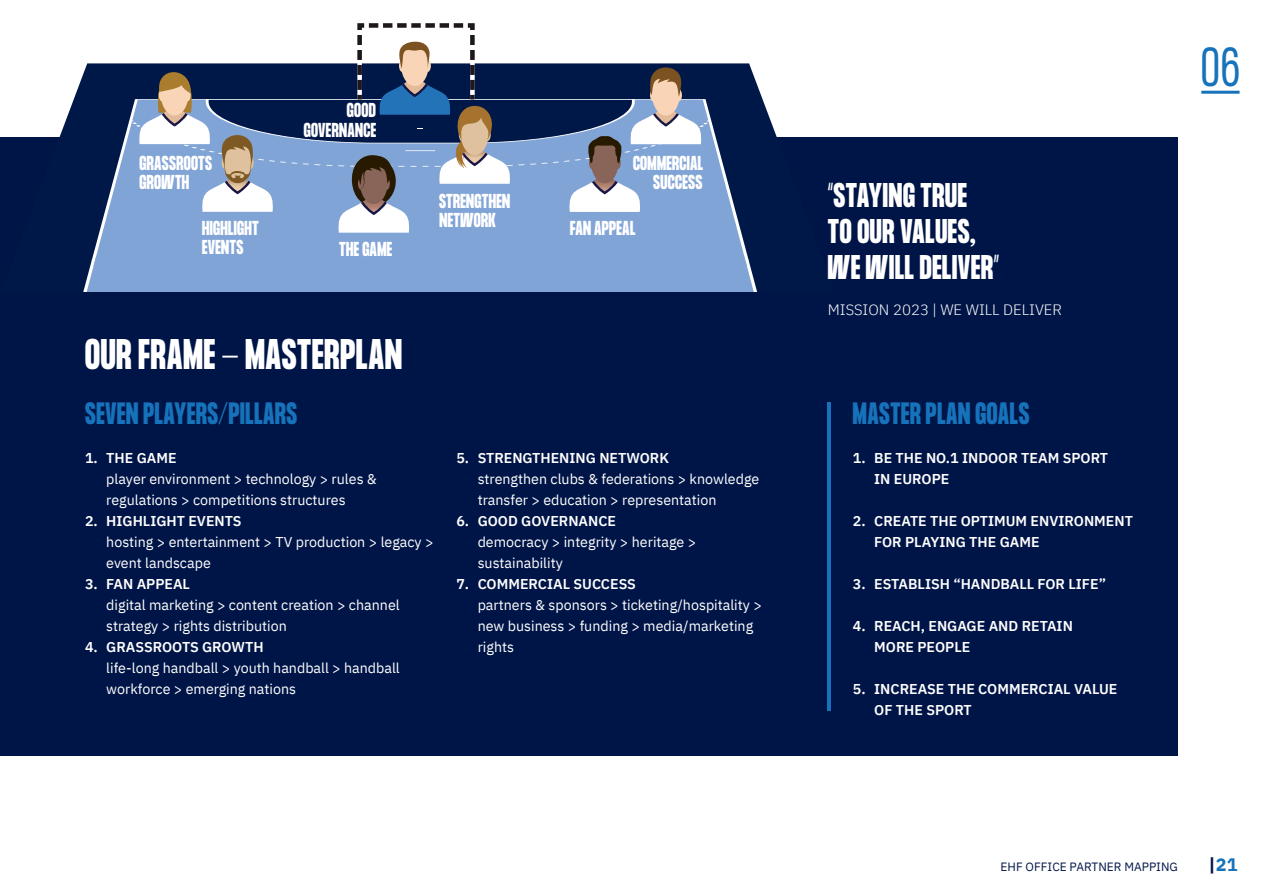
<style>
.page{position:relative;width:1263px;height:893px;background:#fff}
.page>*{position:absolute;margin:0;border:0;box-sizing:border-box;transform-origin:0 0}
.t1{font:300 48px "Formula Condensed";color:#1672ba}
.t2{font:700 37.5px "Formula Condensed";letter-spacing:.02em;color:#fff}
.t3{font:700 30px "Formula Condensed";letter-spacing:.025em;color:#fff}
.t4{font:700 27px "Formula Condensed";letter-spacing:.025em;color:#1672ba}
.t5{font:700 18px "IBM Plex Sans";color:#1672ba}
.t6{font:700 17.7px/19.5px "Formula Condensed";letter-spacing:.02em;color:#fff}
.t7{font:300 15px "IBM Plex Sans";color:#fff}
.t8{font:14.25px/21px "IBM Plex Sans";color:#fff}
.t9{font:600 14.25px/21px "IBM Plex Sans";color:#fff}
.t10{font:12px "IBM Plex Sans";color:#001547}
.s1{color:#001547}
</style>
<div class="page">
<div style="left:0;top:137px;width:1178px;height:619px;background:#001547"></div>
<hr style="left:1201px;top:91px;width:38px;height:3px;background:#1672ba">
<svg style="left:59px;top:63px;width:718px;height:74px;fill:#001848"></svg>
<svg style="left:92px;top:99px;width:657px;height:158px;fill:#81a4d6"></svg>
<div style="left:83px;top:257px;width:674px;height:35px;background:#81a4d6"></div>
<svg style="left:129px;top:23px;width:582px;height:210px"></svg>
<hr style="left:828px;top:402px;width:3px;height:309px;background:#1672ba">
<p class="t6" style="left:139px;top:154px;width:74px">GRASSROOTS<br>GROWTH</p>
<p class="t6" style="left:202px;top:219px;width:58px">HIGHLIGHT<br>EVENTS</p>
<p class="t6" style="left:304px;top:101px;width:74px;text-align:right">GOOD<br>GOVERNANCE</p>
<p class="t6" style="left:339px;top:240px;width:54px">THE GAME</p>
<p class="t6" style="left:439px;top:192px;width:73px">STRENGTHEN<br>NETWORK</p>
<p class="t6" style="left:633px;top:154px;width:72px;text-align:right">COMMERCIAL<br>SUCCESS</p>
<p class="t6" style="left:570px;top:219px;width:67px">FAN APPEAL</p>
<p class="t3" style="left:828px;top:177px;width:141px">“STAYING TRUE</p>
<p class="t3" style="left:828px;top:213px;width:149px">TO OUR VALUES,</p>
<p class="t3" style="left:828px;top:249px;width:173px">WE WILL DELIVER”</p>
<p class="t7" style="left:828px;top:298px;width:236px">MISSION 2023 | WE WILL DELIVER</p>
<p class="t2" style="left:85px;top:332px;width:318px">OUR FRAME - MASTERPLAN</p>
<p class="t4" style="left:85px;top:397px;width:214px">SEVEN PLAYERS/PILLARS</p>
<p class="t4" style="left:853px;top:397px;width:178px">MASTER PLAN GOALS</p>
<p class="t9" style="left:85px;top:446px;width:93px">1. THE GAME</p>
<p class="t8" style="left:106px;top:467px;width:272px">player environment &gt; technology &gt; rules &amp; regulations &gt; competitions structures</p>
<p class="t9" style="left:85px;top:509px;width:158px">2. HIGHLIGHT EVENTS</p>
<p class="t8" style="left:106px;top:530px;width:329px">hosting &gt; entertainment &gt; TV production &gt; legacy &gt; event landscape</p>
<p class="t9" style="left:85px;top:572px;width:107px">3. FAN APPEAL</p>
<p class="t8" style="left:106px;top:593px;width:295px">digital marketing &gt; content creation &gt; channel strategy &gt; rights distribution</p>
<p class="t9" style="left:85px;top:635px;width:180px">4. GRASSROOTS GROWTH</p>
<p class="t8" style="left:106px;top:656px;width:295px">life-long handball &gt; youth handball &gt; handball workforce &gt; emerging nations</p>
<p class="t9" style="left:456px;top:446px;width:214px">5. STRENGTHENING NETWORK</p>
<p class="t8" style="left:478px;top:467px;width:283px">strengthen clubs &amp; federations &gt; knowledge transfer &gt; education &gt; representation</p>
<p class="t9" style="left:456px;top:509px;width:161px">6. GOOD GOVERNANCE</p>
<p class="t8" style="left:478px;top:530px;width:220px">democracy &gt; integrity &gt; heritage &gt; sustainability</p>
<p class="t9" style="left:456px;top:572px;width:181px">7. COMMERCIAL SUCCESS</p>
<p class="t8" style="left:478px;top:593px;width:286px">partners &amp; sponsors &gt; ticketing/hospitality &gt; new business &gt; funding &gt; media/marketing rights</p>
<p class="t9" style="left:874px;top:446px;width:235px;text-indent:-21px">1. BE THE NO.1 INDOOR TEAM SPORT<br>IN EUROPE</p>
<p class="t9" style="left:874px;top:509px;width:260px;text-indent:-21px">2. CREATE THE OPTIMUM ENVIRONMENT<br>FOR PLAYING THE GAME</p>
<p class="t9" style="left:853px;top:572px;width:255px">3. ESTABLISH “HANDBALL FOR LIFE”</p>
<p class="t9" style="left:874px;top:614px;width:200px;text-indent:-21px">4. REACH, ENGAGE AND RETAIN<br>MORE PEOPLE</p>
<p class="t9" style="left:874px;top:677px;width:245px;text-indent:-21px">5. INCREASE THE COMMERCIAL VALUE<br>OF THE SPORT</p>
<p class="t1" style="left:1201px;top:39px;width:41px">06</p>
<p class="t10" style="left:1001px;top:857px;width:179px">EHF OFFICE PARTNER MAPPING</p>
<p class="t5" style="left:1208px;top:850px;width:30px"><span class="s1">|</span>21</p>
</div>
